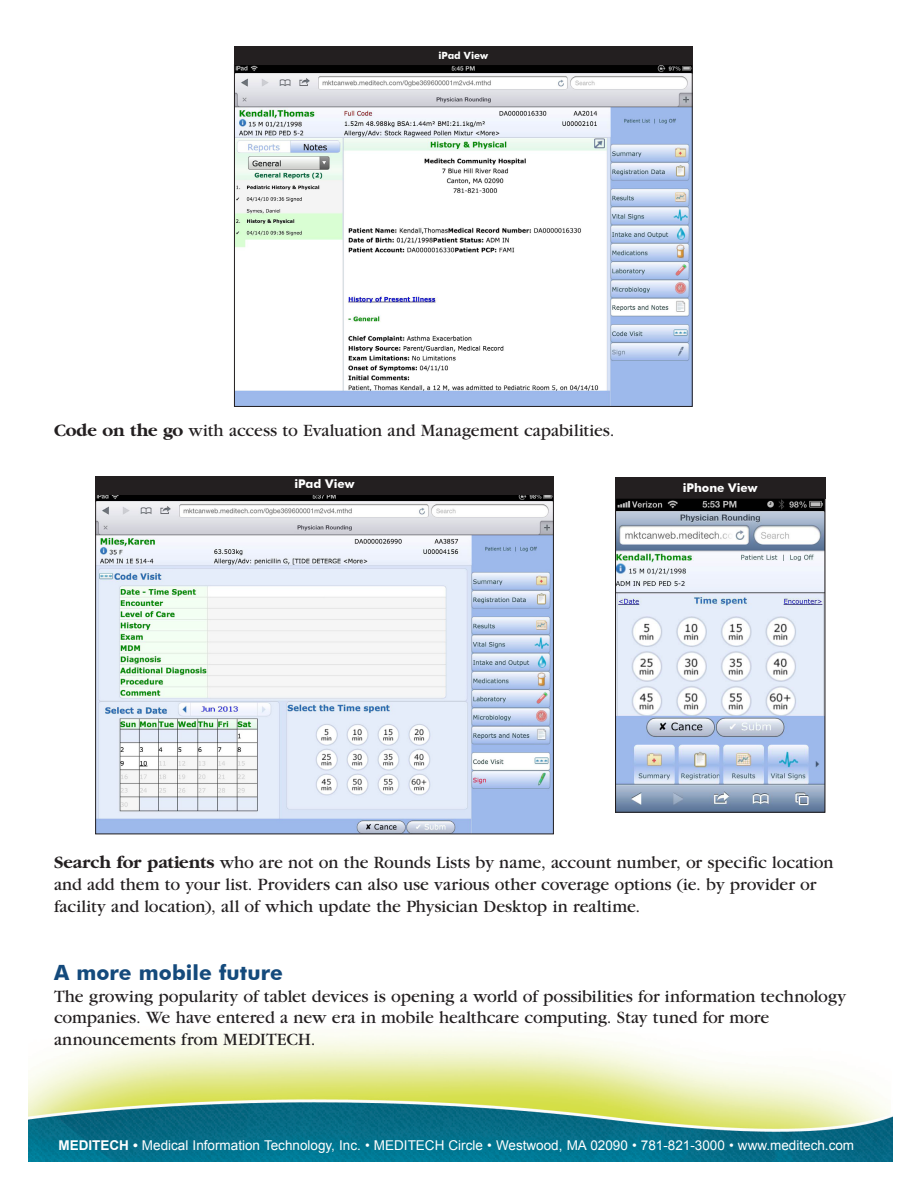
<style>
.page{position:relative;width:918px;height:1188px;background:#fff}
.page>*{position:absolute;margin:0;border:0;box-sizing:border-box;transform-origin:0 0}
.t1{font:700 21px "Futura BT";letter-spacing:.005em;color:#144a7c}
.t2{font:18px/21.6px "Garamond";letter-spacing:-.005em;color:#231f20}
.t3{font:13.5px "Arial";color:#fff}
.t4{font:700 12px "Futura BT";color:#fff}
.t5{font:700 9.9px "Futura BT";color:#fff}
.s1{font-weight:700}
</style>
<div class="page">
<img style="left:28px;top:1033px;width:864px;height:129px">
<img style="left:97px;top:495px;width:455px;height:337px">
<div style="left:95px;top:477px;width:459px;height:18px;background:#231f20"></div>
<img style="left:236px;top:66px;width:455px;height:339px">
<div style="left:234px;top:46px;width:459px;height:19px;background:#231f20"></div>
<div style="left:615px;top:477px;width:210px;height:21px;background:#231f20"></div>
<img style="left:617px;top:500px;width:206px;height:311px">
<div style="left:615px;top:498px;width:210px;height:315px;border:1px solid #231f20"></div>
<p class="t5" style="left:439px;top:49px;width:51px">iPad View</p>
<p class="t2" style="left:54px;top:420px;width:562px"><span class="s1">Code on the go</span> with access to Evaluation and Management capabilities.</p>
<p class="t4" style="left:295px;top:476px;width:61px">iPad View</p>
<p class="t4" style="left:683px;top:480px;width:76px">iPhone View</p>
<p class="t2" style="left:54px;top:852px;width:781px"><span class="s1">Search for patients</span> who are not on the Rounds Lists by name, account number, or specific location and add them to your list. Providers can also use various other coverage options (ie. by provider or facility and location), all of which update the Physician Desktop in realtime.</p>
<p class="t1" style="left:54px;top:960px;width:231px">A more mobile future</p>
<p class="t2" style="left:54px;top:985px;width:794px">The growing popularity of tablet devices is opening a world of possibilities for information technology companies. We have entered a new era in mobile healthcare computing. Stay tuned for more announcements from MEDITECH.</p>
<p class="t3" style="left:59px;top:1137px;width:797px"><span class="s1">MEDITECH •</span> Medical Information Technology, Inc. • MEDITECH Circle • Westwood, MA 02090 • 781-821-3000 • www.meditech.com</p>
</div>
